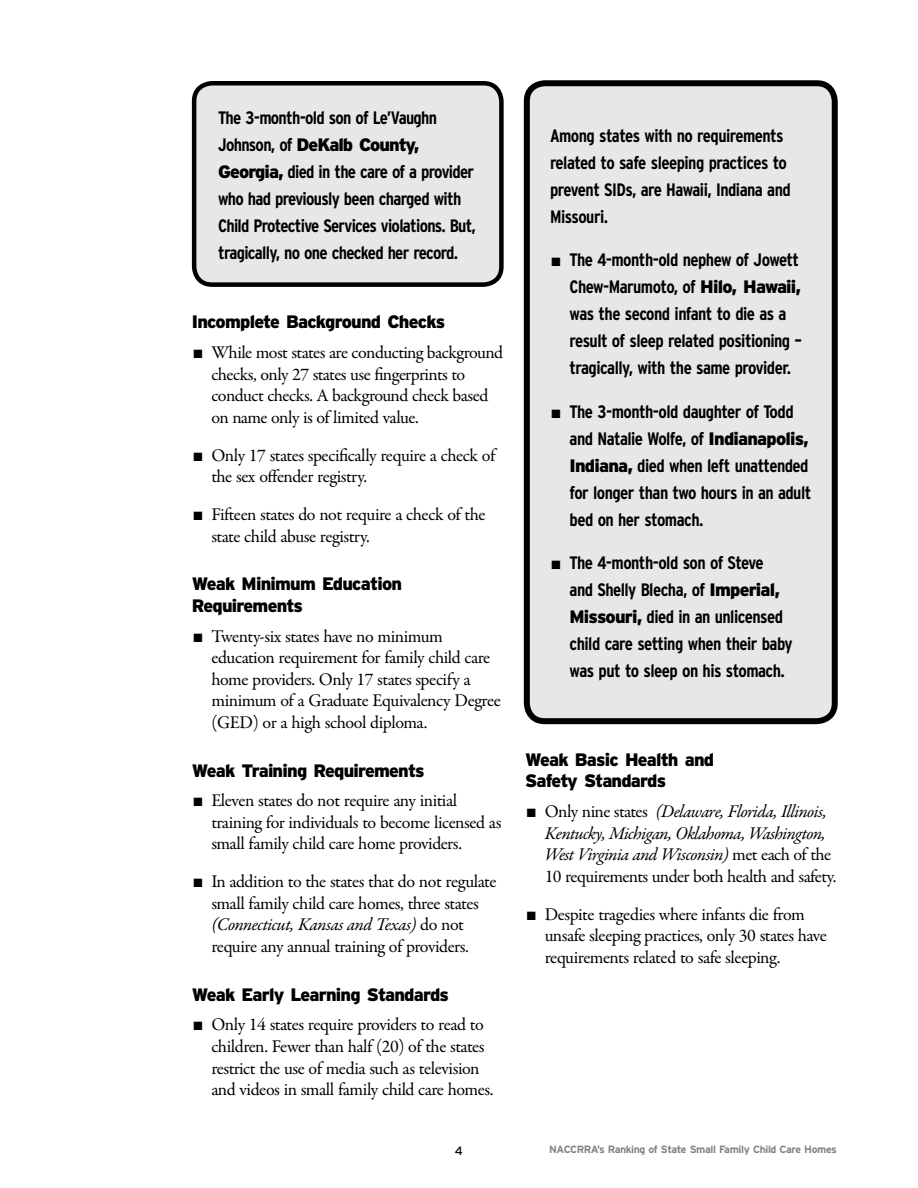
<style>
.page{position:relative;width:918px;height:1188px;background:#fff}
.page>*{position:absolute;margin:0;border:0;box-sizing:border-box;transform-origin:0 0}
.t1{font:18px/21.6px "Garamond Premr Pro";letter-spacing:-.03em;color:#000}
.t2{font:700 condensed 18px/27px "Interstate";letter-spacing:-.03em;color:#000}
.t3{font:italic 18px/21.6px "Garamond Premr Pro";letter-spacing:-.03em;color:#000}
.t4{font:900 18px/21.6px "Interstate";letter-spacing:-.045em;color:#000}
.t5{font:12px "Interstate";color:#000}
.t6{font:700 10.5px "Interstate";letter-spacing:-.04em;color:#808285}
.s1{font-weight:900;font-stretch:normal}
.s2{font-style:italic}
.s3{font-style:normal}
</style>
<div class="page">
<div style="left:527px;top:83px;width:308px;height:638px;background:#e6e7e8;border-radius:18px"></div>
<div style="left:524px;top:80px;width:314px;height:644px;border:6px solid #000;border-radius:18px"></div>
<div style="left:194px;top:83px;width:307px;height:202px;background:#e6e7e8;border-radius:18px"></div>
<div style="left:192px;top:81px;width:312px;height:206px;border:4px solid #000;border-radius:18px"></div>
<p class="t2" style="left:218px;top:104px;width:259px">The 3-month-old son of Le’Vaughn Johnson, of <span class="s1">DeKalb County, Georgia,</span> died in the care of a provider who had previously been charged with Child Protective Services violations. But, tragically, no one checked her record.</p>
<p class="t4" style="left:192px;top:311px;width:255px">Incomplete Background Checks</p>
<p class="t1" style="left:211px;top:342px;width:293px;text-indent:-18px">■ While most states are conducting background checks, only 27 states use fingerprints to conduct checks. A background check based on name only is of limited value.</p>
<p class="t1" style="left:211px;top:445px;width:286px;text-indent:-18px">■ Only 17 states specifically require a check of the sex offender registry.</p>
<p class="t1" style="left:211px;top:504px;width:276px;text-indent:-18px">■ Fifteen states do not require a check of the state child abuse registry.</p>
<p class="t4" style="left:192px;top:573px;width:212px">Weak Minimum Education<br>Requirements</p>
<p class="t1" style="left:211px;top:625px;width:291px;text-indent:-18px">■ Twenty-six states have no minimum education requirement for family child care home providers. Only 17 states specify a minimum of a Graduate Equivalency Degree (GED) or a high school diploma.</p>
<p class="t4" style="left:192px;top:759px;width:234px">Weak Training Requirements</p>
<p class="t1" style="left:211px;top:790px;width:292px;text-indent:-18px">■ Eleven states do not require any initial training for individuals to become licensed as small family child care home providers.</p>
<p class="t1" style="left:211px;top:871px;width:287px;text-indent:-18px">■ In addition to the states that do not regulate small family child care homes, three states <span class="s2">(Connecticut, Kansas and Texas)</span> do not require any annual training of providers.</p>
<p class="t4" style="left:192px;top:983px;width:259px">Weak Early Learning Standards</p>
<p class="t1" style="left:211px;top:1014px;width:282px;text-indent:-18px">■ Only 14 states require providers to read to children. Fewer than half (20) of the states restrict the use of media such as television and videos in small family child care homes.</p>
<p class="t2" style="left:550px;top:122px;width:242px">Among states with no requirements related to safe sleeping practices to prevent SIDs, are Hawaii, Indiana and<br>Missouri.</p>
<p class="t2" style="left:570px;top:246px;width:234px;text-indent:-18px">■ The 4-month-old nephew of Jowett Chew-Marumoto, of <span class="s1">Hilo, Hawaii, </span>was the second infant to die as a result of sleep related positioning – tragically, with the same provider.</p>
<p class="t2" style="left:570px;top:398px;width:243px;text-indent:-18px">■ The 3-month-old daughter of Todd and Natalie Wolfe, of <span class="s1">Indianapolis,<br>Indiana,</span> died when left unattended for longer than two hours in an adult bed on her stomach.</p>
<p class="t2" style="left:570px;top:549px;width:225px;text-indent:-18px">■ The 4-month-old son of Steve<br>and Shelly Blecha, of <span class="s1">Imperial,<br>Missouri,</span> died in an unlicensed child care setting when their baby was put to sleep on his stomach.</p>
<p class="t4" style="left:525px;top:748px;width:190px">Weak Basic Health and<br>Safety Standards</p>
<p class="t3" style="left:545px;top:801px;width:292px;text-indent:-18px">■ <span class="s3">Only nine states</span> (Delaware, Florida, Illinois, Kentucky, Michigan, Oklahoma, Washington, West Virginia and Wisconsin) <span class="s3">met each of the 10 requirements under both health and safety.</span></p>
<p class="t1" style="left:545px;top:903px;width:284px;text-indent:-18px">■ Despite tragedies where infants die from unsafe sleeping practices, only 30 states have requirements related to safe sleeping.</p>
<p class="t5" style="left:455px;top:1144px;width:10px">4</p>
<p class="t6" style="left:549px;top:1144px;width:289px">NACCRRA’s Ranking of State Small Family Child Care Homes</p>
</div>
